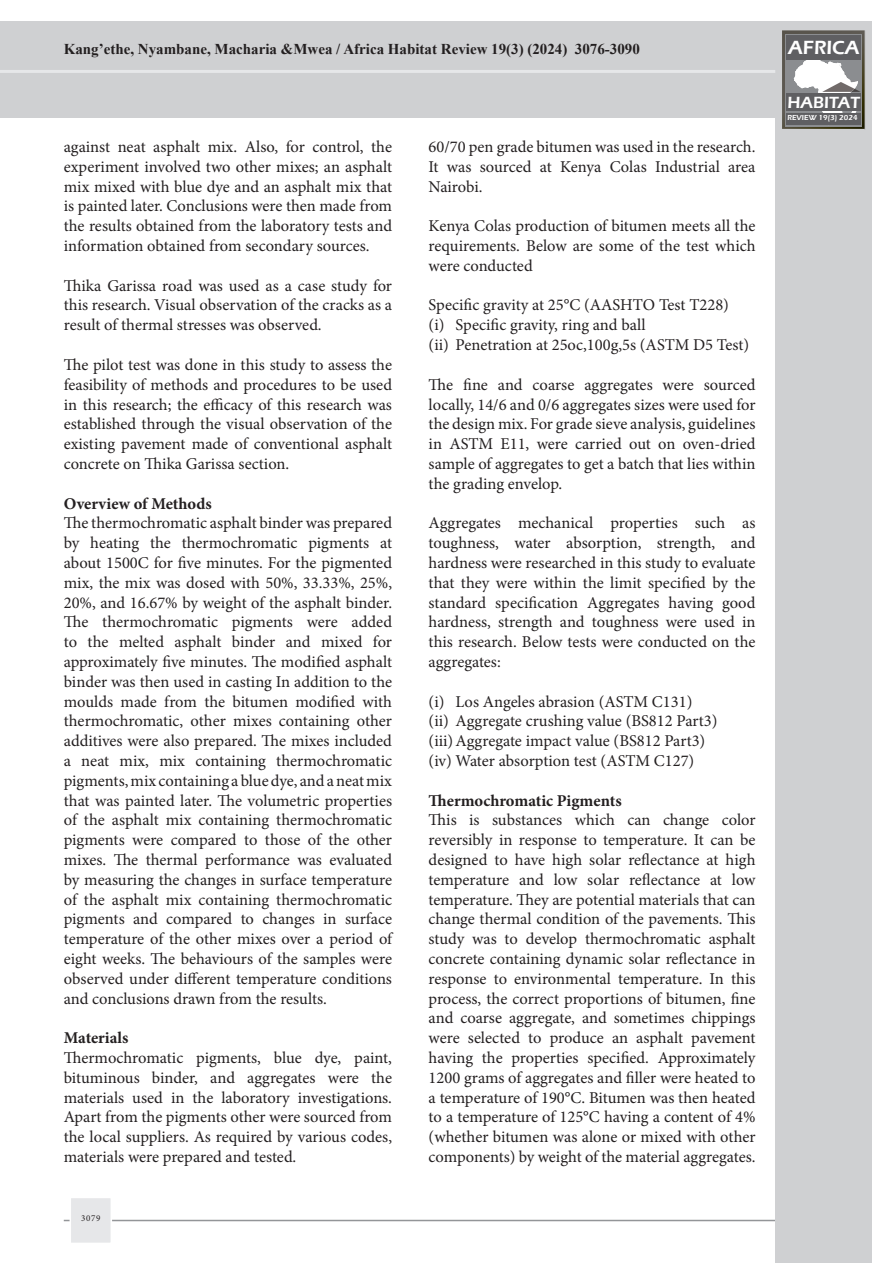
<style>
.page{position:relative;width:893px;height:1263px;background:#fff}
.page>*{position:absolute;margin:0;border:0;box-sizing:border-box;transform-origin:0 0}
.t1{font:600 19.65px "Eras ITC";color:#fff}
.t2{font:600 16.65px "Eras ITC";color:#fff}
.t3{font:16.5px/19.8px "Minion Pro";color:#231f20;text-align:justify}
.t4{font:700 16.5px "Minion Pro";color:#231f20}
.t5{font:700 15px "Times New Roman";color:#231f20}
.t6{font:12.75px "Arial";color:#231f20}
.t7{font:9px "Minion Pro";color:#231f20}
.t8{font:600 7.5px "Eras ITC";color:#fff}
</style>
<div class="page">
<hr style="left:64px;top:1220px;width:765px;height:1px;background:#939598">
<div style="left:0;top:21px;width:775px;height:97px;background:#cfd0d2"></div>
<div style="left:775px;top:21px;width:97px;height:1242px;background:#cfd0d2"></div>
<hr style="left:0;top:70px;width:775px;height:3px;background:#e6e7e9">
<svg style="left:782px;top:30px;width:83px;height:100px;background:#818181"></svg>
<div style="left:70px;top:1197px;width:42px;height:47px;background:#e6e7e9;border:2px solid #fff"></div>
<p class="t5" style="left:64px;top:38px;width:578px">Kang’ethe, Nyambane, Macharia &amp;Mwea / Africa Habitat Review 19(3) (2024) 3076-3090</p>
<p class="t3" style="left:64px;top:137px;width:330px">against neat asphalt mix. Also, for control, the experiment involved two other mixes; an asphalt mix mixed with blue dye and an asphalt mix that is painted later. Conclusions were then made from the results obtained from the laboratory tests and information obtained from secondary sources.</p>
<p class="t3" style="left:64px;top:276px;width:330px">Thika Garissa road was used as a case study for this research. Visual observation of the cracks as a result of thermal stresses was observed.</p>
<p class="t3" style="left:64px;top:355px;width:330px">The pilot test was done in this study to assess the feasibility of methods and procedures to be used in this research; the efficacy of this research was established through the visual observation of the existing pavement made of conventional asphalt concrete on Thika Garissa section.</p>
<p class="t4" style="left:64px;top:492px;width:150px">Overview of Methods</p>
<p class="t3" style="left:64px;top:513px;width:330px">The thermochromatic asphalt binder was prepared by heating the thermochromatic pigments at about 1500C for five minutes. For the pigmented mix, the mix was dosed with 50%, 33.33%, 25%, 20%, and 16.67% by weight of the asphalt binder.<br>The thermochromatic pigments were added to the melted asphalt binder and mixed for approximately five minutes. The modified asphalt binder was then used in casting In addition to the moulds made from the bitumen modified with thermochromatic, other mixes containing other additives were also prepared. The mixes included a neat mix, mix containing thermochromatic pigments, mix containing a blue dye, and a neat mix that was painted later. The volumetric properties of the asphalt mix containing thermochromatic pigments were compared to those of the other mixes. The thermal performance was evaluated by measuring the changes in surface temperature of the asphalt mix containing thermochromatic pigments and compared to changes in surface temperature of the other mixes over a period of eight weeks. The behaviours of the samples were observed under different temperature conditions and conclusions drawn from the results.</p>
<p class="t4" style="left:64px;top:1026px;width:66px">Materials</p>
<p class="t3" style="left:64px;top:1048px;width:330px">Thermochromatic pigments, blue dye, paint, bituminous binder, and aggregates were the materials used in the laboratory investigations.<br>Apart from the pigments other were sourced from the local suppliers. As required by various codes, materials were prepared and tested.</p>
<p class="t6" style="left:77px;top:1209px;width:28px">3079</p>
<p class="t7" style="left:81px;top:1212px;width:21px">3079</p>
<p class="t3" style="left:429px;top:137px;width:328px">60/70 pen grade bitumen was used in the research.<br>It was sourced at Kenya Colas Industrial area Nairobi.</p>
<p class="t3" style="left:429px;top:216px;width:328px">Kenya Colas production of bitumen meets all the requirements. Below are some of the test which were conducted</p>
<p class="t3" style="left:429px;top:295px;width:302px">Specific gravity at 25°C (AASHTO Test T228)</p>
<p class="t3" style="left:429px;top:315px;width:218px">(i) Specific gravity, ring and ball</p>
<p class="t3" style="left:429px;top:335px;width:322px">(ii) Penetration at 25oc,100g,5s (ASTM D5 Test)</p>
<p class="t3" style="left:429px;top:375px;width:328px">The fine and coarse aggregates were sourced locally, 14/6 and 0/6 aggregates sizes were used for the design mix. For grade sieve analysis, guidelines in ASTM E11, were carried out on oven-dried sample of aggregates to get a batch that lies within the grading envelop.</p>
<p class="t3" style="left:429px;top:513px;width:328px">Aggregates mechanical properties such as toughness, water absorption, strength, and hardness were researched in this study to evaluate that they were within the limit specified by the standard specification Aggregates having good hardness, strength and toughness were used in this research. Below tests were conducted on the aggregates:</p>
<p class="t3" style="left:429px;top:691px;width:265px">(i) Los Angeles abrasion (ASTM C131)</p>
<p class="t3" style="left:429px;top:711px;width:290px">(ii) Aggregate crushing value (BS812 Part3)</p>
<p class="t3" style="left:429px;top:731px;width:278px">(iii)Aggregate impact value (BS812 Part3)</p>
<p class="t3" style="left:429px;top:751px;width:267px">(iv) Water absorption test (ASTM C127)</p>
<p class="t4" style="left:429px;top:789px;width:195px">Thermochromatic Pigments</p>
<p class="t3" style="left:429px;top:810px;width:328px">This is substances which can change color reversibly in response to temperature. It can be designed to have high solar reflectance at high temperature and low solar reflectance at low temperature. They are potential materials that can change thermal condition of the pavements. This study was to develop thermochromatic asphalt concrete containing dynamic solar reflectance in response to environmental temperature. In this process, the correct proportions of bitumen, fine and coarse aggregate, and sometimes chippings were selected to produce an asphalt pavement having the properties specified. Approximately 1200 grams of aggregates and filler were heated to a temperature of 190°C. Bitumen was then heated to a temperature of 125°C having a content of 4% (whether bitumen was alone or mixed with other components) by weight of the material aggregates.</p>
<p class="t1" style="left:788px;top:37px;width:73px">AFRICA</p>
<p class="t2" style="left:787px;top:93px;width:74px">HABITAT</p>
<p class="t8" style="left:787px;top:113px;width:72px">REVIEW 19(3) 2024</p>
</div>
